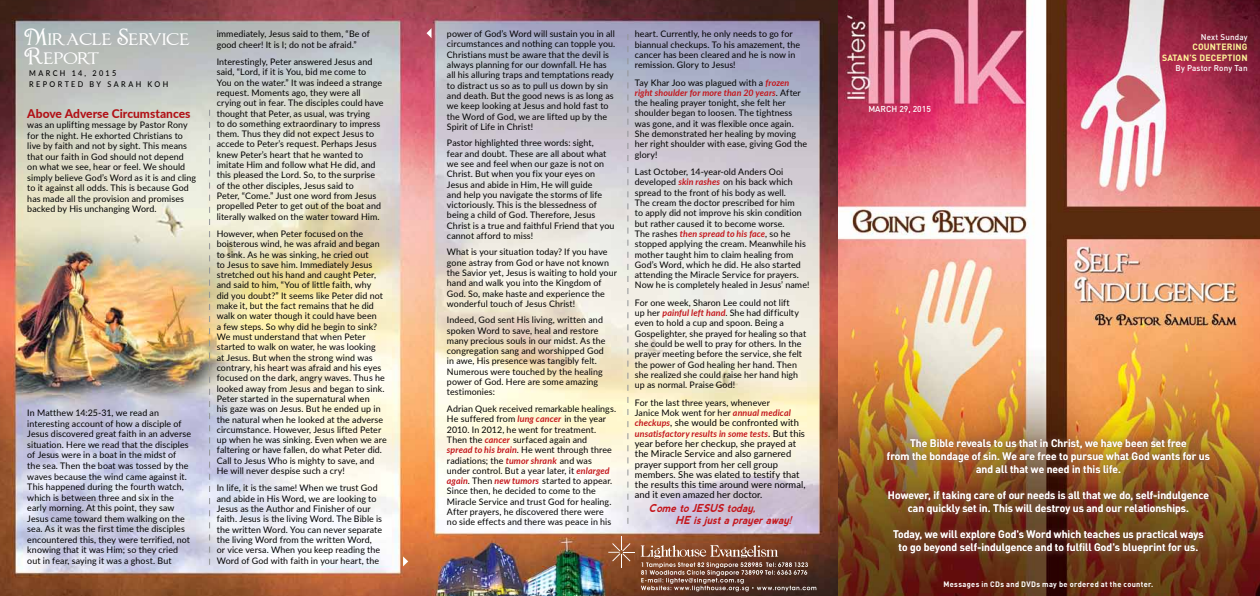
<style>
.page{position:relative;width:1260px;height:596px;background:#fff}
.page>*{position:absolute;margin:0;border:0;box-sizing:border-box;transform-origin:0 0}
.t1{font:20px/19px "Chocolate Box";color:#fff}
.t2{font:800 12px "Lato";color:#b11116}
.t3{font:italic 700 11px/12px "nevis";color:#c4161c;scale:.9 1}
.t4{font:500 10.6px/13px "DIN";letter-spacing:.005em;color:#fff;text-align:center}
.t5{font:9.5px/10.3px "Lato";letter-spacing:.01em;color:#000}
.t6{font:9px/10.3px "Lato";letter-spacing:.01em;color:#000}
.t7{font:italic 700 9px "Lato";letter-spacing:.015em;color:#c4161c}
.t8{font:700 9px/10.1px "DIN";letter-spacing:.02em;color:#fff799;text-align:right}
.t9{font:500 8.5px "DIN";color:#fff}
.t10{font:500 8.3px "DIN";letter-spacing:.02em;color:#fff}
.t11{font:500 7.9px "Lato";letter-spacing:.32em;color:#000;scale:.91 1}
.t12{font:700 7.8px "DIN";letter-spacing:.045em;color:#fff;scale:.95 1}
.s1{font-weight:700;font-style:italic;color:#c4161c}
.s2{font-weight:700;font-style:italic;font-size:9px;color:#c4161c}
.s3{font-weight:400;font-style:normal;font-size:9.5px;color:#000}
</style>
<div class="page">
<img style="left:0;top:0;width:838px;height:595px">
<img style="left:838px;top:0;width:422px;height:595px">
<svg style="left:403px;top:556px;width:5px;height:10px"></svg>
<svg style="left:427px;top:28px;width:5px;height:10px"></svg>
<svg style="left:628px;top:34px;width:1px;height:489px"></svg>
<svg style="left:209px;top:110px;width:1px;height:454px"></svg>
<svg style="left:608px;top:536px;width:208px;height:55px;background:#83553f"></svg>
<div style="left:881px;top:433px;width:335px;height:126px;background:#896258;opacity:.75"></div>
<h1 class="t1" style="left:24px;top:29px;width:167px">Miracle Service<br>Report</h1>
<p class="t11" style="left:29px;top:78px;width:154px">REPOR TED BY SAR AH KOH</p>
<p class="t11" style="left:29px;top:68px;width:97px">MAR CH 14, 2015</p>
<h2 class="t2" style="left:27px;top:104px;width:165px">Above Adverse Circumstances</h2>
<p class="t6" style="left:27px;top:119px;width:170px">was an uplifting message by Pastor Rony for the night. He exhorted Christians to live by faith and not by sight. This means that our faith in God should not depend on what we see, hear or feel. We should simply believe God’s Word as it is and cling to it against all odds. This is because God has made all the provision and promises backed by His unchanging Word.</p>
<p class="t6" style="left:27px;top:407px;width:165px">In Matthew 14:25-31, we read an interesting account of how a disciple of Jesus discovered great faith in an adverse situation. Here we read that the disciples of Jesus were in a boat in the midst of the sea. Then the boat was tossed by the waves because the wind came against it.<br>This happened during the fourth watch, which is between three and six in the early morning. At this point, they saw Jesus came toward them walking on the sea. As it was the first time the disciples encountered this, they were terrified, not knowing that it was Him; so they cried out in fear, saying it was a ghost. But</p>
<p class="t6" style="left:217px;top:29px;width:155px">immediately, Jesus said to them, “Be of good cheer! It is I; do not be afraid.”</p>
<p class="t6" style="left:217px;top:56px;width:168px">Interestingly, Peter answered Jesus and said, “Lord, if it is You, bid me come to<br>You on the water.” It was indeed a strange request. Moments ago, they were all crying out in fear. The disciples could have thought that Peter, as usual, was trying<br>to do something extraordinary to impress them. Thus they did not expect Jesus to accede to Peter’s request. Perhaps Jesus knew Peter’s heart that he wanted to imitate Him and follow what He did, and this pleased the Lord. So, to the surprise of the other disciples, Jesus said to<br>Peter, “Come.” Just one word from Jesus propelled Peter to get out of the boat and literally walked on the water toward Him.</p>
<p class="t6" style="left:217px;top:228px;width:171px">However, when Peter focused on the boisterous wind, he was afraid and began to sink. As he was sinking, he cried out<br>to Jesus to save him. Immediately Jesus stretched out his hand and caught Peter, and said to him, “You of little faith, why<br>did you doubt?” It seems like Peter did not make it, but the fact remains that he did walk on water though it could have been<br>a few steps. So why did he begin to sink?<br>We must understand that when Peter started to walk on water, he was looking<br>at Jesus. But when the strong wind was contrary, his heart was afraid and his eyes focused on the dark, angry waves. Thus he looked away from Jesus and began to sink.<br>Peter started in the supernatural when<br>his gaze was on Jesus. But he ended up in the natural when he looked at the adverse circumstance. However, Jesus lifted Peter up when he was sinking. Even when we are faltering or have fallen, do what Peter did.<br>Call to Jesus Who is mighty to save, and He will never despise such a cry!</p>
<p class="t6" style="left:217px;top:482px;width:167px">In life, it is the same! When we trust God and abide in His Word, we are looking to Jesus as the Author and Finisher of our faith. Jesus is the living Word. The Bible is the written Word. You can never separate the living Word from the written Word, or vice versa. When you keep reading the Word of God with faith in your heart, the</p>
<p class="t6" style="left:447px;top:28px;width:170px">power of God’s Word will sustain you in all circumstances and nothing can topple you.<br>Christians must be aware that the devil is always planning for our downfall. He has all his alluring traps and temptations ready to distract us so as to pull us down by sin and death. But the good news is as long as we keep looking at Jesus and hold fast to the Word of God, we are lifted up by the Spirit of Life in Christ!</p>
<p class="t6" style="left:447px;top:137px;width:169px">Pastor highlighted three words: sight,<br>fear and doubt. These are all about what we see and feel when our gaze is not on Christ. But when you fix your eyes on Jesus and abide in Him, He will guide<br>and help you navigate the storms of life victoriously. This is the blessedness of being a child of God. Therefore, Jesus Christ is a true and faithful Friend that you cannot afford to miss!</p>
<p class="t6" style="left:447px;top:246px;width:172px">What is your situation today? If you have gone astray from God or have not known the Savior yet, Jesus is waiting to hold your hand and walk you into the Kingdom of God. So, make haste and experience the wonderful touch of Jesus Christ!</p>
<p class="t6" style="left:447px;top:314px;width:160px">Indeed, God sent His living, written and spoken Word to save, heal and restore many precious souls in our midst. As the congregation sang and worshipped God in awe, His presence was tangibly felt.<br>Numerous were touched by the healing power of God. Here are some amazing testimonies:</p>
<p class="t6" style="left:447px;top:402px;width:171px">Adrian Quek received remarkable healings.<br>He suffered from <span class="s1">lung cancer</span> in the year 2010. In 2012, he went for treatment.<br>Then the <span class="s1">cancer</span> surfaced again and<br><span class="s1">spread to his brain</span>. He went through three radiations; the <span class="s1">tumor shrank</span> and was under control. But a year later, it <span class="s1">enlarged again</span>. Then <span class="s1">new tumors</span> started to appear.<br>Since then, he decided to come to the Miracle Service and trust God for healing.<br>After prayers, he discovered there were<br>no side effects and there was peace in his</p>
<p class="t6" style="left:635px;top:28px;width:167px">heart. Currently, he only needs to go for biannual checkups. To his amazement, the cancer has been cleared and he is now in remission. Glory to Jesus!</p>
<p class="t6" style="left:635px;top:77px;width:174px">Tay Khar Joo was plagued with a <span class="s1">frozen right shoulder for more than 20 years</span>. After the healing prayer tonight, she felt her shoulder began to loosen. The tightness was gone, and it was flexible once again.<br>She demonstrated her healing by moving her right shoulder with ease, giving God the glory!</p>
<p class="t6" style="left:635px;top:166px;width:176px">Last October, 14-year-old Anders Ooi developed <span class="s1">skin rashes</span> on his back which spread to the front of his body as well.<br>The cream the doctor prescribed for him<br>to apply did not improve his skin condition but rather caused it to become worse.<br>The rashes <span class="s1">then spread to his face</span>, so he stopped applying the cream. Meanwhile his mother taught him to claim healing from God’s Word, which he did. He also started attending the Miracle Service for prayers.<br>Now he is completely healed in Jesus’ name!</p>
<p class="t6" style="left:635px;top:297px;width:173px">For one week, Sharon Lee could not lift<br>up her <span class="s1">painful left hand</span>. She had difficulty even to hold a cup and spoon. Being a Gospelighter, she prayed for healing so that she could be well to pray for others. In the prayer meeting before the service, she felt the power of God healing her hand. Then she realized she could raise her hand high up as normal. Praise God!</p>
<p class="t6" style="left:635px;top:396px;width:158px">For the last three years, whenever<br>Janice Mok went for her <span class="s1">annual medical</span></p>
<p class="t5" style="left:635px;top:417px;width:166px"><span class="s2">checkups</span>, she would be confronted with</p>
<p class="t7" style="left:635px;top:426px;width:172px">unsatisfactory results in some tests<span class="s3">. But this</span></p>
<p class="t5" style="left:635px;top:437px;width:172px">year before her checkup, she prayed at the Miracle Service and also garnered prayer support from her cell group members. She was elated to testify that the results this time around were normal, and it even amazed her doctor.</p>
<p class="t3" style="left:676px;top:502px;width:134px;text-indent:-27px">CometoJESUS today,<br>HE isjustaprayeraway!</p>
<p class="t9" style="left:868px;top:104px;width:64px">MARCH 29, 2015</p>
<p class="t10" style="left:1201px;top:32px;width:48px">Next Sunday</p>
<p class="t8" style="left:1162px;top:42px;width:87px">COUNTERING<br>SATAN’S DECEPTION</p>
<p class="t10" style="left:1176px;top:62px;width:74px">By Pastor Rony Tan</p>
<p class="t4" style="left:887px;top:436px;width:325px">The Bible reveals to us that in Christ, we have been set free<br>from the bondage of sin. We are free to pursue what God wants for us and all that we need in this life.</p>
<p class="t4" style="left:888px;top:488px;width:322px">However, if taking care of our needs is all that we do, self-indulgence can quickly set in. This will destroy us and our relationships.</p>
<p class="t4" style="left:893px;top:527px;width:312px">Today, we will explore God's Word which teaches us practical ways to go beyond self-indulgence and to fulfill God's blueprint for us.</p>
<p class="t12" style="left:944px;top:578px;width:222px">Messages in CDs and DVDs may be ordered at the counter.</p>
</div>
